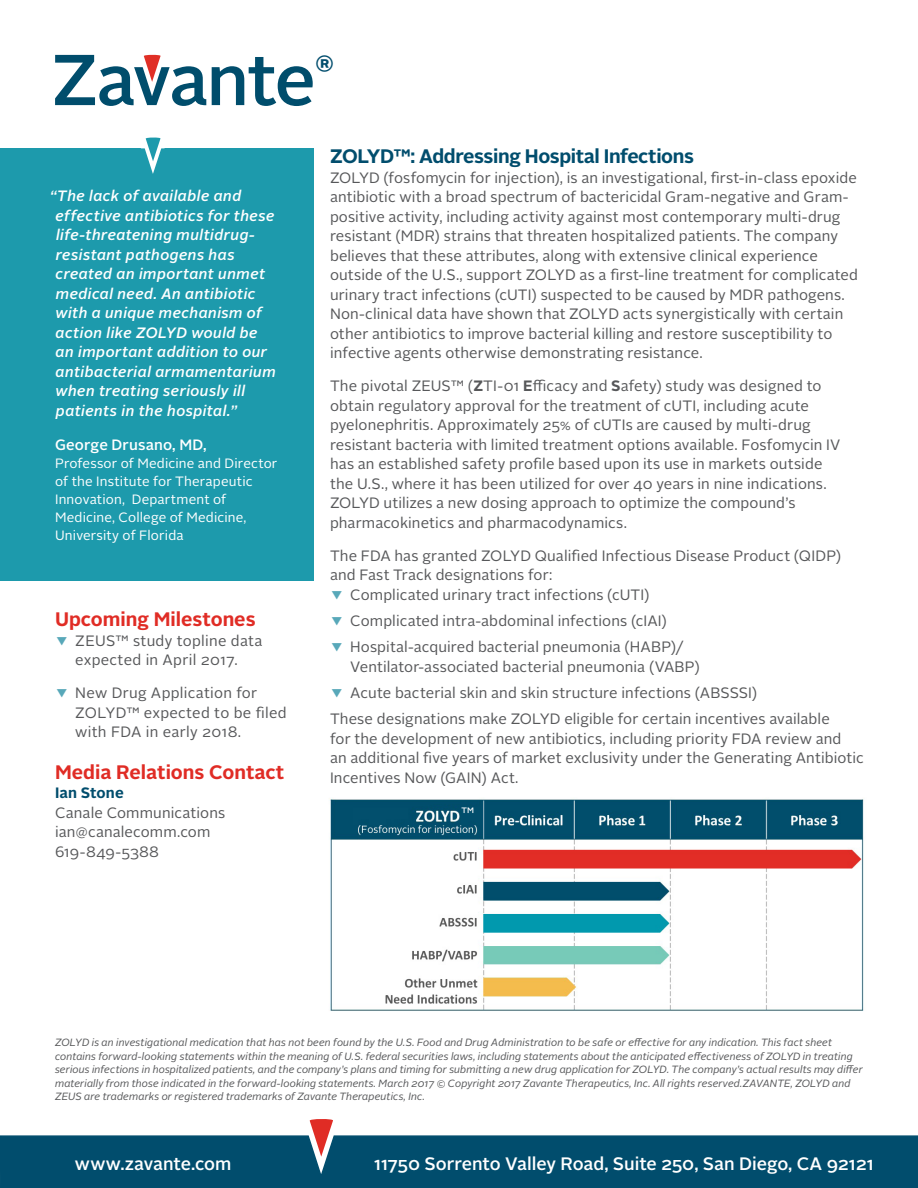
<style>
.page{position:relative;width:918px;height:1188px;background:#fff}
.page>*{position:absolute;margin:0;border:0;box-sizing:border-box;transform-origin:0 0}
.t1{font:700 22.8px "Alright Sans";color:#014d6d}
.t2{font:700 19.5px "Alright Sans";color:#e02c25}
.t3{font:700 19.5px "Alright Sans";letter-spacing:-.02em;color:#014d6d}
.t4{font:500 18px "Alright Sans";letter-spacing:-.005em;color:#fff}
.t5{font:15px/19.5px "Alright Sans";letter-spacing:.005em;color:#57585a}
.t6{font:italic 500 15px/19.5px "Alright Sans";letter-spacing:.025em;color:#fff}
.t7{font:500 15px "Alright Sans";letter-spacing:.01em;color:#fff}
.t8{font:700 15px "Alright Sans";letter-spacing:.01em;color:#014d6d}
.BUllets{font:15px "Alright Sans";color:#fff}
.t9{font:13.5px/18px "Alright Sans";letter-spacing:.01em;color:#fff}
.BUllets-2{font:italic 10.5px/13.5px "Alright Sans";color:#57585a}
.s1{color:#58a8b9}
.s2{font-weight:700}
</style>
<div class="page">
<div style="left:0;top:148px;width:313px;height:433px;background:#1d9aac"></div>
<svg style="left:309px;top:1119px;width:24px;height:16px"></svg>
<div style="left:0;top:1135px;width:918px;height:53px;background:#014d6d"></div>
<svg style="left:55px;top:55px;width:151px;height:51px"></svg>
<svg style="left:212px;top:57px;width:101px;height:49px"></svg>
<svg style="left:140px;top:137px;width:25px;height:37px"></svg>
<img style="left:329px;top:798px;width:535px;height:213px">
<img style="left:353px;top:807px;width:129px;height:18px">
<p class="t6" style="left:55px;top:187px;width:222px;text-indent:-5px">“The lack of available and effective antibiotics for these life-threatening multidrug&shy;resistant pathogens has created an important unmet medical need. An antibiotic with a unique mechanism of action like ZOLYD would be an important addition to our antibacterial armamentarium when treating seriously ill patients in the hospital.”</p>
<p class="t7" style="left:55px;top:435px;width:153px">George Drusano, MD,</p>
<p class="t9" style="left:55px;top:455px;width:224px">Professor of Medicine and Director of the Institute for Therapeutic<br>Innovation, Department of<br>Medicine, College of Medicine,<br>University of Florida</p>
<p class="t2" style="left:55px;top:606px;width:202px">Upcoming Milestones</p>
<p class="t5" style="left:55px;top:631px;width:209px;text-align:center"><span class="s1">▼</span> ZEUS™ study topline data expected in April 2017.</p>
<p class="t5" style="left:75px;top:683px;width:213px;text-indent:-20px"><span class="s1">▼</span> New Drug Application for<br>ZOLYD™ expected to be filed with FDA in early 2018.</p>
<p class="t2" style="left:55px;top:758px;width:231px">Media Relations Contact</p>
<p class="t8" style="left:55px;top:783px;width:70px">Ian Stone</p>
<p class="t5" style="left:55px;top:803px;width:172px">Canale Communications</p>
<p class="t5" style="left:55px;top:823px;width:157px">ian@canalecomm.com</p>
<p class="t5" style="left:55px;top:842px;width:105px">619-849-5388</p>
<p class="t1" style="left:315px;top:46px;width:20px">®</p>
<p class="t3" style="left:330px;top:143px;width:366px">ZOLYD™: Addressing Hospital Infections</p>
<p class="t5" style="left:330px;top:168px;width:529px">ZOLYD (fosfomycin for injection), is an investigational, first-in-class epoxide antibiotic with a broad spectrum of bactericidal Gram-negative and Gram&shy;positive activity, including activity against most contemporary multi-drug resistant (MDR) strains that threaten hospitalized patients. The company believes that these attributes, along with extensive clinical experience outside of the U.S., support ZOLYD as a first-line treatment for complicated urinary tract infections (cUTI) suspected to be caused by MDR pathogens.<br>Non-clinical data have shown that ZOLYD acts synergistically with certain other antibiotics to improve bacterial killing and restore susceptibility to infective agents otherwise demonstrating resistance.</p>
<p class="t5" style="left:330px;top:376px;width:512px">The pivotal ZEUS™ (<span class="s2">Z</span>TI-01 <span class="s2">E</span>fficacy and <span class="s2">S</span>afety) study was designed to obtain regulatory approval for the treatment of cUTI, including acute pyelonephritis. Approximately 25% of cUTIs are caused by multi-drug resistant bacteria with limited treatment options available. Fosfomycin IV has an established safety profile based upon its use in markets outside the U.S., where it has been utilized for over 40 years in nine indications.<br>ZOLYD utilizes a new dosing approach to optimize the compound’s pharmacokinetics and pharmacodynamics.</p>
<p class="t5" style="left:330px;top:546px;width:513px">The FDA has granted ZOLYD Qualified Infectious Disease Product (QIDP) and Fast Track designations for:</p>
<p class="t5" style="left:330px;top:585px;width:321px"><span class="s1">▼</span> Complicated urinary tract infections (cUTI)</p>
<p class="t5" style="left:330px;top:611px;width:339px"><span class="s1">▼</span> Complicated intra-abdominal infections (cIAI)</p>
<p class="t5" style="left:350px;top:637px;width:351px;text-indent:-20px"><span class="s1">▼</span> Hospital-acquired bacterial pneumonia (HABP)/<br>Ventilator-associated bacterial pneumonia (VABP)</p>
<p class="t5" style="left:330px;top:683px;width:429px"><span class="s1">▼</span> Acute bacterial skin and skin structure infections (ABSSSI)</p>
<p class="t5" style="left:330px;top:709px;width:536px">These designations make ZOLYD eligible for certain incentives available<br>for the development of new antibiotics, including priority FDA review and<br>an additional five years of market exclusivity under the Generating Antibiotic Incentives Now (GAIN) Act.</p>
<p class="BUllets" style="left:461px;top:803px;width:15px">™</p>
<p class="BUllets-2" style="left:55px;top:1036px;width:809px">ZOLYD is an investigational medication that has not been found by the U.S. Food and Drug Administration to be safe or effective for any indication. This fact sheet contains forward-looking statements within the meaning of U.S. federal securities laws, including statements about the anticipated effectiveness of ZOLYD in treating serious infections in hospitalized patients, and the company’s plans and timing for submitting a new drug application for ZOLYD. The company’s actual results may differ materially from those indicated in the forward-looking statements. March 2017 © Copyright 2017 Zavante Therapeutics, Inc. All rights reserved.ZAVANTE, ZOLYD and ZEUS are trademarks or registered trademarks of Zavante Therapeutics, Inc.</p>
<p class="t4" style="left:75px;top:1151px;width:158px">www.zavante.com</p>
<p class="t4" style="left:374px;top:1151px;width:501px">11750 Sorrento Valley Road, Suite 250, San Diego, CA 92121</p>
</div>
